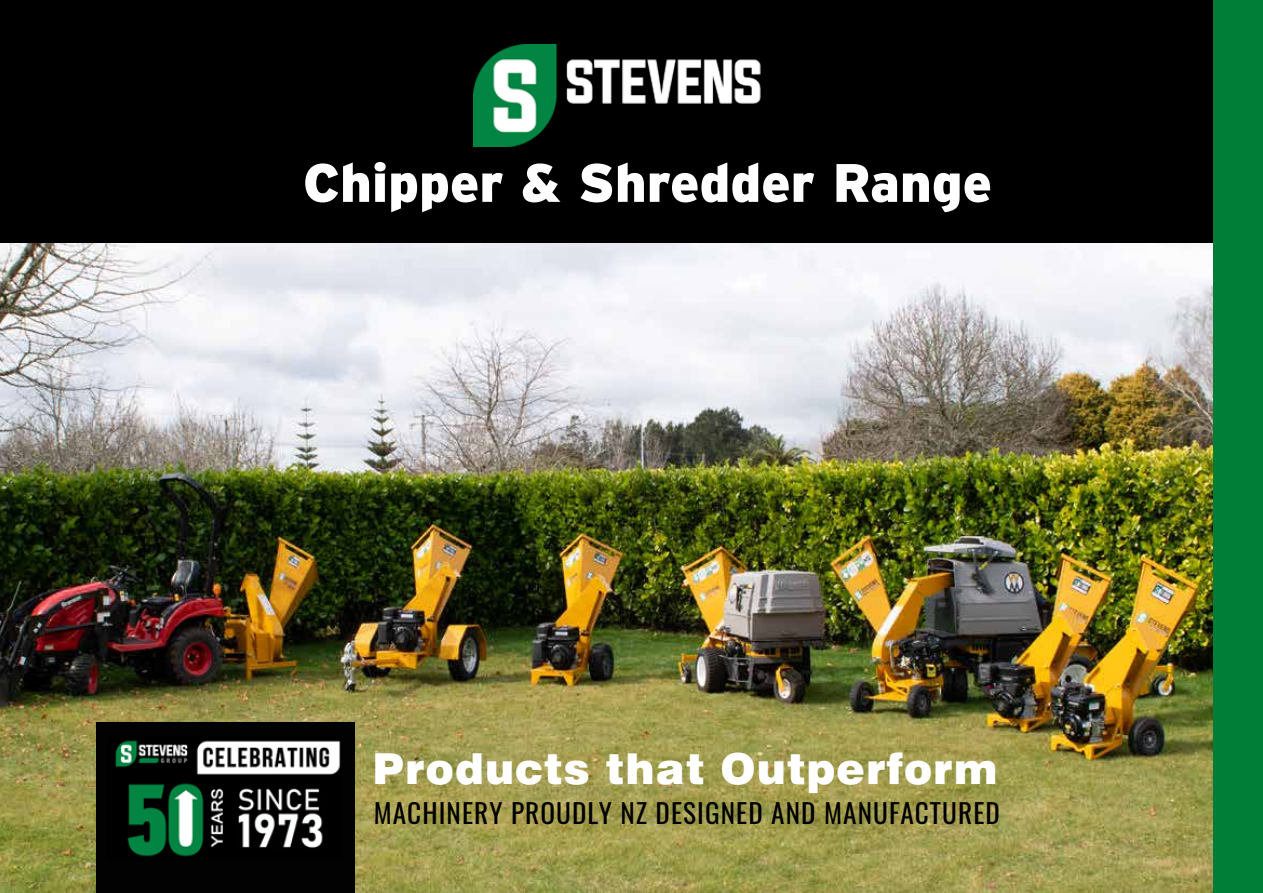
<style>
.page{position:relative;width:1263px;height:893px;background:#fff}
.page>*{position:absolute;margin:0;border:0;box-sizing:border-box;transform-origin:0 0}
.t1{font:900 54px "Interstate";color:#fff}
.t2{font:900 42.75px "Swiss 721";letter-spacing:.025em;color:#fff}
.t3{font:27px "Oswald";letter-spacing:.04em;color:#000}
</style>
<div class="page">
<div style="left:0;top:0;width:1215px;height:244px;background:#000"></div>
<img style="left:0;top:244px;width:1213px;height:649px">
<div style="left:96px;top:722px;width:258px;height:171px;background:#020203"></div>
<div style="left:1213px;top:0;width:50px;height:893px;background:#007e38"></div>
<img style="left:473px;top:45px;width:288px;height:102px">
<img style="left:115px;top:740px;width:226px;height:117px">
<h1 class="t1" style="left:303px;top:152px;width:690px">Chipper &amp; Shredder Range</h1>
<h2 class="t2" style="left:373px;top:742px;width:626px">Products that Outperform</h2>
<p class="t3" style="left:374px;top:789px;width:628px">MACHINERY PROUDLY NZ DESIGNED AND MANUFACTURED</p>
</div>
